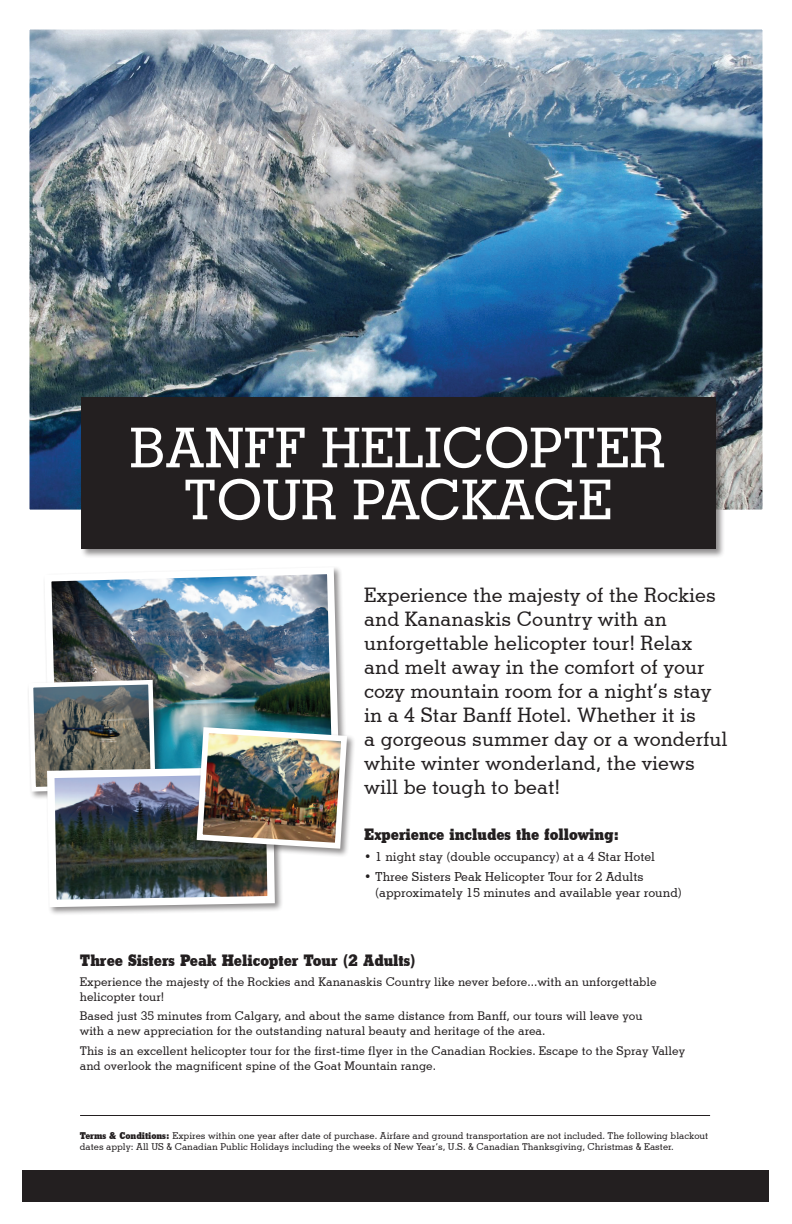
<style>
.page{position:relative;width:792px;height:1224px;background:#fff}
.page>*{position:absolute;margin:0;border:0;box-sizing:border-box;transform-origin:0 0}
.t1{font:500 55px/52px "Stymie BT";color:#fff}
.t2{font:500 20px/24px "Stymie BT";color:#231f20}
.t3{font:800 16px "Stymie BT";color:#231f20}
.t4{font:500 12.5px/16px "Stymie BT";color:#231f20}
.t5{font:500 12px/15px "Stymie BT";color:#231f20}
.t6{font:500 9.5px/11px "Stymie BT";color:#231f20}
.s1{font-weight:800}
</style>
<div class="page">
<img style="left:30px;top:30px;width:732px;height:479px">
<div style="left:22px;top:22px;width:748px;height:495px;border:7px solid #fff"></div>
<div style="left:22px;top:1170px;width:748px;height:32px;background:#231f20"></div>
<div style="left:80px;top:397px;width:645px;height:162px;background:#231f20;opacity:.5"></div>
<div style="left:81px;top:398px;width:634px;height:151px;background:#231f20"></div>
<img style="left:51px;top:567px;width:292px;height:111px">
<hr style="left:80px;top:1115px;width:630px;height:1px;background:#231f20">
<div style="left:45px;top:765px;width:239px;height:151px;background:#231f20;opacity:.5"></div>
<div style="left:195px;top:726px;width:161px;height:131px;background:#231f20;opacity:.5"></div>
<img style="left:28px;top:678px;width:322px;height:233px">
<h1 class="t1" style="left:183px;top:421px;width:381px;text-indent:60px">ff Helicopter<br>Tour Package</h1>
<h1 class="t1" style="left:130px;top:421px;width:39px">ban</h1>
<p class="t2" style="left:364px;top:582px;width:365px">Experience the majesty of the Rockies and Kananaskis Country with an unforgettable helicopter tour! Relax and melt away in the comfort of your cozy mountain room for a night’s stay in a 4 Star Banff Hotel. Whether it is<br>a gorgeous summer day or a wonderful white winter wonderland, the views will be tough to beat!</p>
<h3 class="t3" style="left:364px;top:825px;width:257px">Experience includes the following:</h3>
<p class="t4" style="left:364px;top:848px;width:292px">• 1 night stay (double occupancy) at a 4 Star Hotel</p>
<p class="t4" style="left:375px;top:869px;width:308px;text-indent:-11px">• Three Sisters Peak Helicopter Tour for 2 Adults (approximately 15 minutes and available year round)</p>
<h3 class="t3" style="left:80px;top:951px;width:338px">Three Sisters Peak Helicopter Tour (2 Adults)</h3>
<p class="t5" style="left:80px;top:974px;width:578px">Experience the majesty of the Rockies and Kananaskis Country like never before...with an unforgettable helicopter tour!</p>
<p class="t5" style="left:80px;top:1008px;width:564px">Based just 35 minutes from Calgary, and about the same distance from Banff, our tours will leave you with a new appreciation for the outstanding natural beauty and heritage of the area.</p>
<p class="t5" style="left:80px;top:1043px;width:607px">This is an excellent helicopter tour for the first-time flyer in the Canadian Rockies. Escape to the Spray Valley and overlook the magnificent spine of the Goat Mountain range.</p>
<p class="t6" style="left:80px;top:1130px;width:630px"><span class="s1">Terms &amp; Conditions:</span> Expires within one year after date of purchase. Airfare and ground transportation are not included. The following blackout dates apply: All US &amp; Canadian Public Holidays including the weeks of New Year’s, U.S. &amp; Canadian Thanksgiving, Christmas &amp; Easter.</p>
</div>
